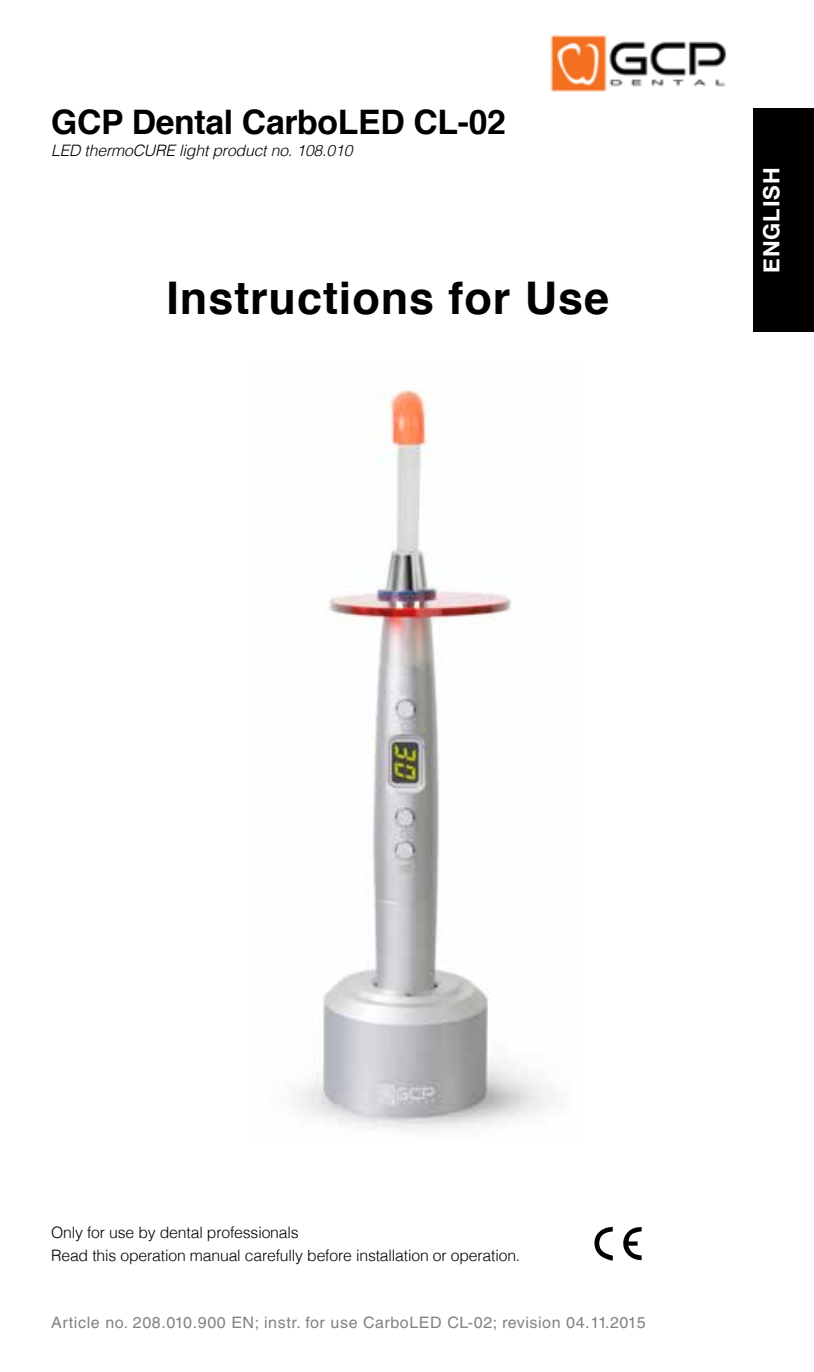
<style>
.page{position:relative;width:814px;height:1372px;background:#fff}
.page>*{position:absolute;margin:0;border:0;box-sizing:border-box;transform-origin:0 0}
.t1{font:700 45px "Helvetica";letter-spacing:.02em;color:#000}
.t2{font:700 33.75px "Helvetica";letter-spacing:-.01em;color:#000}
.t3{font:700 22.5px "Helvetica Neue";letter-spacing:.045em;color:#fff}
.t4{font:300 15.75px/22.5px "Helvetica";letter-spacing:-.01em;color:#000}
.t5{font:15.75px "Helvetica LT Std";letter-spacing:.035em;color:#808285}
.t6{font:italic 300 15.75px "Helvetica";letter-spacing:-.01em;color:#000}
</style>
<div class="page">
<img style="left:298px;top:390px;width:254px;height:741px">
<svg style="left:623px;top:1227px;width:18px;height:33px"></svg>
<svg style="left:594px;top:1227px;width:18px;height:33px"></svg>
<div style="left:753px;top:108px;width:60px;height:224px;background:#000"></div>
<img style="left:550px;top:35px;width:177px;height:57px">
<h2 class="t2" style="left:51px;top:95px;width:456px">GCP Dental CarboLED CL-02</h2>
<p class="t6" style="left:51px;top:137px;width:303px">LED thermoCURE light product no. 108.010</p>
<h1 class="t1" style="left:166px;top:262px;width:444px">Instructions for Use</h1>
<h3 class="t3" style="left:753px;top:273px;width:107px;rotate:-90deg">ENGLISH</h3>
<p class="t4" style="left:51px;top:1220px;width:470px">Only for use by dental professionals<br>Read this operation manual carefully before installation or operation.</p>
<p class="t5" style="left:51px;top:1312px;width:596px">Article no. 208.010.900 EN; instr. for use CarboLED CL-02; revision 04.11.2015</p>
</div>
